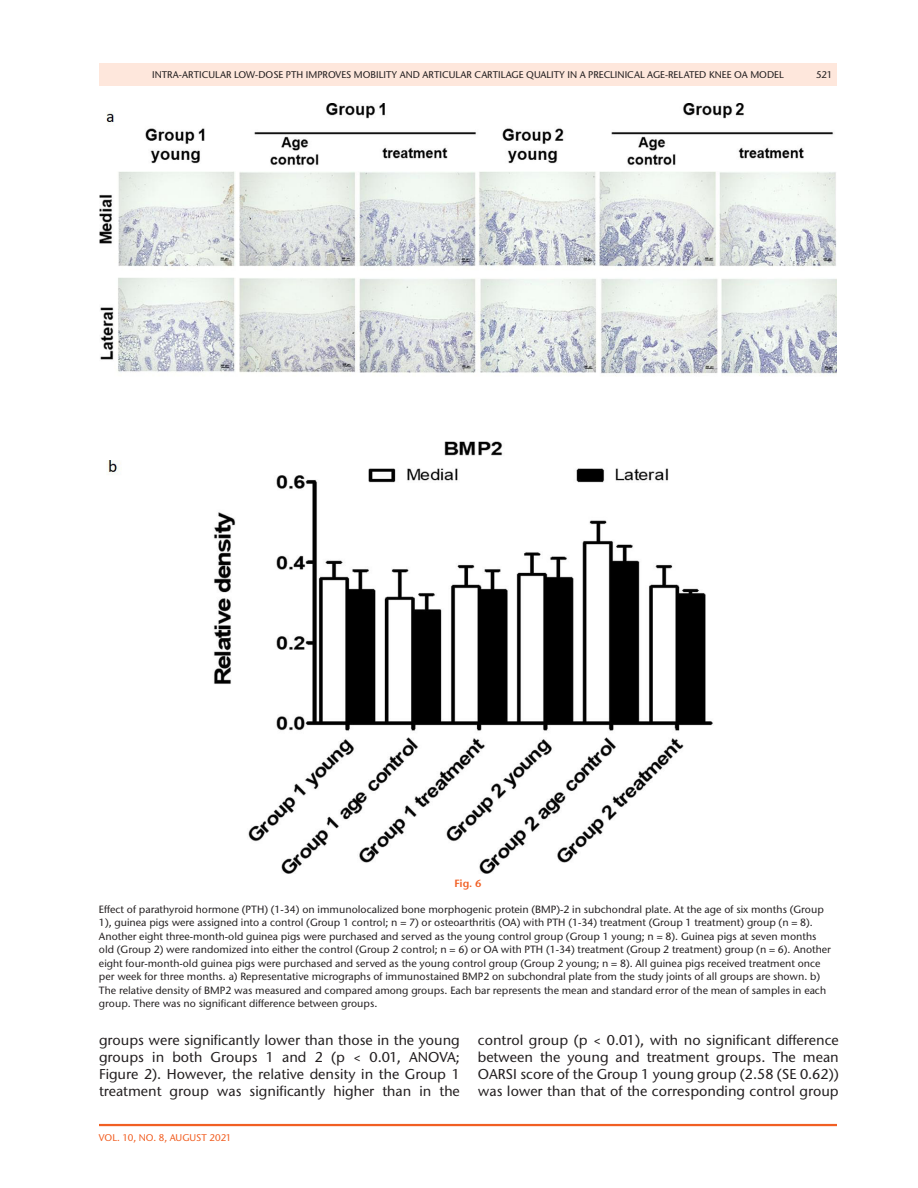
<style>
.page{position:relative;width:918px;height:1188px;background:#fff}
.page>*{position:absolute;margin:0;border:0;box-sizing:border-box;transform-origin:0 0}
.t1{font:500 14.25px/17.2px "Stone Sans ITC Pro";color:#231f20;text-align:justify}
.t2{font:500 10.5px/13.5px "Stone Sans ITC Pro";color:#231f20}
.t3{font:600 10.5px "Stone Sans ITC Pro";color:#f15f23}
.t4{font:500 9.75px "Stone Sans ITC Pro";color:#231f20}
.t5{font:500 9.75px "Stone Sans ITC Pro";color:#f15f23}
</style>
<div class="page">
<hr style="left:99px;top:1124px;width:738px;height:2px;background:#f15f23">
<div style="left:99px;top:63px;width:738px;height:23px;background:#fee7dc"></div>
<img style="left:99px;top:104px;width:738px;height:770px">
<p class="t4" style="left:152px;top:68px;width:633px">INTRA-ARTICULAR LOW-DOSE PTH IMPROVES MOBILITY AND ARTICULAR CARTILAGE QUALITY IN A PRECLINICAL AGE-RELATED KNEE OA MODEL</p>
<p class="t4" style="left:816px;top:68px;width:18px">521</p>
<p class="t3" style="left:454px;top:877px;width:29px">Fig. 6</p>
<p class="t2" style="left:99px;top:902px;width:734px">Effect of parathyroid hormone (PTH) (1-34) on immunolocalized bone morphogenic protein (BMP)-2 in subchondral plate. At the age of six months (Group 1), guinea pigs were assigned into a control (Group 1 control; n = 7) or osteoarthritis (OA) with PTH (1-34) treatment (Group 1 treatment) group (n = 8).<br>Another eight three-month-old guinea pigs were purchased and served as the young control group (Group 1 young; n = 8). Guinea pigs at seven months old (Group 2) were randomized into either the control (Group 2 control; n = 6) or OA with PTH (1-34) treatment (Group 2 treatment) group (n = 6). Another eight four-month-old guinea pigs were purchased and served as the young control group (Group 2 young; n = 8). All guinea pigs received treatment once per week for three months. a) Representative micrographs of immunostained BMP2 on subchondral plate from the study joints of all groups are shown. b)<br>The relative density of BMP2 was measured and compared among groups. Each bar represents the mean and standard error of the mean of samples in each group. There was no significant difference between groups.</p>
<h1 class="t1" style="left:99px;top:1031px;width:362px">groups were significantly lower than those in the young groups in both Groups 1 and 2 (p &lt; 0.01, ANOVA; Figure 2). However, the relative density in the Group 1 treatment group was significantly higher than in the</h1>
<h1 class="t1" style="left:478px;top:1031px;width:362px">control group (p &lt; 0.01), with no significant difference between the young and treatment groups. The mean OARSI score of the Group 1 young group (2.58 (SE 0.62)) was lower than that of the corresponding control group</h1>
<p class="t5" style="left:99px;top:1132px;width:134px">VOL. 10, NO. 8, AUGUST 2021</p>
</div>
